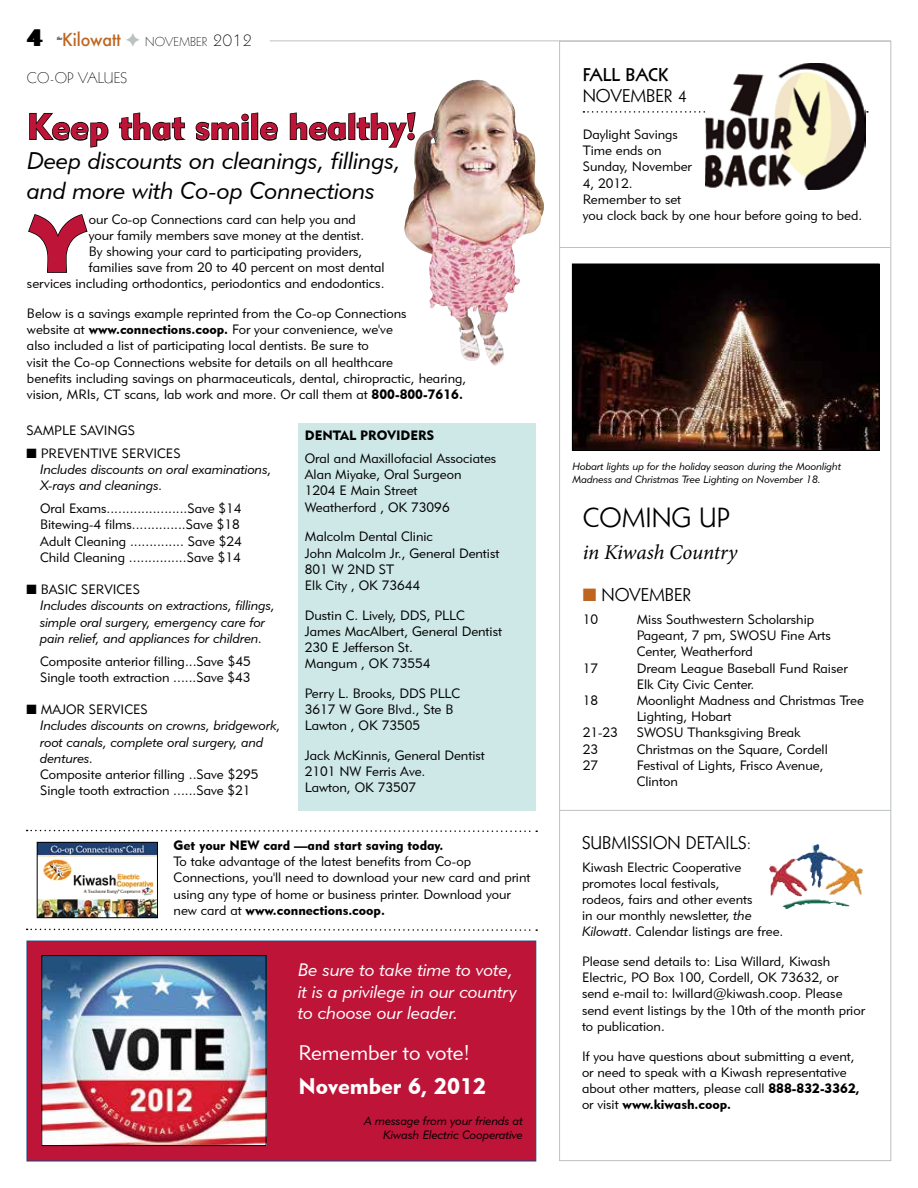
<style>
.page{position:relative;width:918px;height:1188px;background:#fff}
.page>*{position:absolute;margin:0;border:0;box-sizing:border-box;transform-origin:0 0}
.t1{font:900 78.75px "Lithos Pro";color:#be1437}
.t2{font:36px "Geometric 415 BT Black A";color:#be1437}
.t3{font:27px "Geometric 231 BT Roman C";color:#000}
.t4{font:24px/30px "Geometric 415 BT Lite Italic A";color:#000}
.t5{font:24px "Geometric";color:#000}
.t6{font:22.5px "Geometric 415 BT Black A";color:#fff}
.t7{font:italic 21px "Minion Pro";letter-spacing:-.01em;color:#000}
.t8{font:21px "Geometric 415 BT Lite A";color:#fff}
.t9{font:18px/21.6px "Geometric 415 BT Lite Italic A";color:#fff}
.t10{font:18px "Geometric 231 BT Roman C";color:#000}
.t11{font:18px "Geometric 231 BT Bold C";letter-spacing:-.01em;color:#000}
.t12{font:500 17.55px "Futura";color:#bf651f;scale:.92 1}
.t13{font:15px "Geometric 231 BT Light C";color:#000}
.t14{font:13.5px/16.2px "Geometric 415 BT Lite A";color:#000}
.t15{font:13.5px/16.2px "Geometric 415 BT Lite Italic A";color:#000}
.t16{font:13.5px "Geometric 415 BT Black A";color:#000}
.t17{font:12.6px "Geometric 231 BT Light C";color:#000}
.t18{font:12px/14.4px "Geometric 415 BT Lite Italic A";color:#000;text-align:right}
.t19{font:10.5px/12.6px "Geometric 415 BT Lite Italic A";color:#000}
.t20{font:italic 700 condensed 5.1px "Minion Pro";color:#000;scale:.92 1}
.s1{font-size:18px}
.s2{font-family:"Geometric 415 BT Black A"}
.s3{font-family:"Geometric 415 BT Lite A"}
.s4{color:#bf651f}
.s5{font-family:"Geometric 415 BT Lite Italic A"}
.s6{font-family:"Times"}
</style>
<div class="page">
<div style="left:27px;top:941px;width:509px;height:220px;background:#be1437"></div>
<hr style="left:270px;top:40px;width:621px;height:1px;background:#bcc1c2">
<hr style="left:560px;top:810px;width:331px;height:1px;background:#bcc1c2">
<img style="left:769px;top:844px;width:47px;height:52px">
<svg style="left:28px;top:214px;width:60px;height:59px"></svg>
<svg style="left:583px;top:111px;width:285px;height:2px"></svg>
<img style="left:574px;top:266px;width:303px;height:183px">
<div style="left:572px;top:264px;width:307px;height:187px;border:1px solid #000"></div>
<img style="left:706px;top:63px;width:160px;height:126px">
<hr style="left:559px;top:247px;width:331px;height:1px;background:#bcc1c2">
<div style="left:298px;top:423px;width:238px;height:388px;background:#cee7e7"></div>
<svg style="left:29px;top:112px;width:80px;height:36px"></svg>
<svg style="left:119px;top:112px;width:67px;height:29px"></svg>
<svg style="left:195px;top:112px;width:83px;height:29px"></svg>
<svg style="left:289px;top:112px;width:115px;height:36px"></svg>
<img style="left:404px;top:80px;width:114px;height:285px">
<img style="left:43px;top:957px;width:221px;height:187px">
<div style="left:41px;top:955px;width:225px;height:191px;border:1px solid #000"></div>
<img style="left:39px;top:844px;width:117px;height:72px">
<div style="left:37px;top:842px;width:121px;height:76px;border:1px solid #000"></div>
<svg style="left:27px;top:829px;width:510px;height:3px"></svg>
<svg style="left:27px;top:928px;width:510px;height:3px"></svg>
<h3 class="t5" style="left:27px;top:26px;width:18px">4</h3>
<p class="t20" style="left:57px;top:35px;width:8px">the</p>
<p class="t12" style="left:62px;top:27px;width:65px">Kilowatt</p>
<p class="t17" style="left:145px;top:34px;width:109px">NOVEMBER <span class="s1">2012</span></p>
<p class="t13" style="left:27px;top:68px;width:102px">CO-OP VALUES</p>
<h2 class="t2" style="left:27px;top:105px;width:391px">Keep that smile healthy!</h2>
<h3 class="t4" style="left:27px;top:145px;width:376px">Deep discounts on cleanings, fillings, and more with Co-op Connections</h3>
<h1 class="t1" style="left:27px;top:196px;width:63px">Y</h1>
<p class="t14" style="left:89px;top:211px;width:269px">our Co-op Connections card can help you and</p>
<p class="t14" style="left:89px;top:227px;width:277px">your family members save money at the dentist.</p>
<p class="t14" style="left:89px;top:243px;width:275px">By showing your card to participating providers,</p>
<p class="t14" style="left:89px;top:259px;width:297px">families save from 20 to 40 percent on most dental</p>
<p class="t14" style="left:27px;top:275px;width:359px">services including orthodontics, periodontics and endodontics.</p>
<p class="t14" style="left:27px;top:305px;width:441px">Below is a savings example reprinted from the Co-op Connections<br>website at <span class="s2">www.connections.coop.</span> For your convenience, we've<br>also included a list of participating local dentists. Be sure to<br>visit the Co-op Connections website for details on all healthcare<br>benefits including savings on pharmaceuticals, dental, chiropractic, hearing, vision, MRI s, CT scans, lab work and more. Or call them at <span class="s2">800-800-7616.</span></p>
<p class="t14" style="left:27px;top:422px;width:17px">Sample</p>
<p class="t14" style="left:80px;top:422px;width:32px">savings</p>
<p class="t14" style="left:27px;top:445px;width:139px">■ Preve ntive services</p>
<p class="t15" style="left:40px;top:461px;width:233px">Includes discounts on oral examinations,<br>X-rays and cleanings.</p>
<p class="t14" style="left:40px;top:500px;width:203px">Oral Exams.....................Save $14<br>Bitewing-4 films..............Save $18<br>Adult Cleaning .............. Save $24<br>Child Cleaning ...............Save $14</p>
<p class="t14" style="left:27px;top:581px;width:99px">■ Basic services</p>
<p class="t15" style="left:40px;top:597px;width:236px">Includes discounts on extractions, fillings, simple oral surgery, emergency care for pain relief, and appliances for children.</p>
<p class="t14" style="left:40px;top:653px;width:212px">Composite anterior filling...Save $45<br>Single tooth extraction ......Save $43</p>
<p class="t14" style="left:27px;top:701px;width:107px">■Major services</p>
<p class="t15" style="left:40px;top:717px;width:242px">Includes discounts on crowns, bridgework, root canals, complete oral surgery, and dentures.</p>
<p class="t14" style="left:40px;top:766px;width:220px">Composite anterior filling ..Save $295<br>Single tooth extraction ......Save $21</p>
<p class="t16" style="left:305px;top:427px;width:129px">dental providers</p>
<p class="t14" style="left:305px;top:450px;width:193px">Oral and Maxillofacial Associates<br>Alan Miyake, Oral Surgeon<br>1204 E Main Street<br>Weatherford , OK 73096</p>
<p class="t14" style="left:305px;top:528px;width:196px">Malcolm Dental Clinic<br>John Malcolm Jr., General Dentist<br>801 W 2ND ST<br>Elk City , OK 73644</p>
<p class="t14" style="left:305px;top:607px;width:199px">Dustin C. Lively, DDS, PLLC<br>James MacAlbert, General Dentist<br>230 E Jefferson St.<br>Mangum , OK 73554</p>
<p class="t14" style="left:305px;top:685px;width:157px">Perry L. Brooks, DDS PLLC<br>3617 W Gore Blvd., Ste B<br>Lawton , OK 73505</p>
<p class="t14" style="left:305px;top:747px;width:181px">Jack McKinnis, General Dentist<br>2101 NW Ferris Ave.<br>Lawton, OK 73507</p>
<p class="t16" style="left:174px;top:837px;width:271px">Get your N EW card —and start saving today.</p>
<p class="t14" style="left:174px;top:853px;width:358px">To take advantage of the latest benefits from Co-op<br>Connections, you'll need to download your new card and print using any type of home or business printer. Download your</p>
<p class="t16" style="left:174px;top:902px;width:213px"><span class="s3">new card at</span> www.connections.coop.</p>
<h3 class="t9" style="left:298px;top:959px;width:221px">Be sure to take time to vote, it is a privilege in our country to choose our leader.</h3>
<h3 class="t8" style="left:298px;top:1040px;width:173px">Remember to vote!</h3>
<h3 class="t6" style="left:298px;top:1072px;width:189px">November 6, 2012</h3>
<p class="t18" style="left:364px;top:1113px;width:161px">A message from your friends at<br>Kiwash Electric Cooperative</p>
<h3 class="t11" style="left:583px;top:63px;width:87px">FALL BAC K</h3>
<h3 class="t10" style="left:583px;top:85px;width:106px">NOVEMBER 4</h3>
<p class="t14" style="left:583px;top:126px;width:281px">Daylight Savings<br>Time ends on<br>Sunday, November<br>4, 2012.<br>Remember to set<br>you clock back by one hour before going to bed.</p>
<p class="t19" style="left:572px;top:460px;width:270px">Hobart lights up for the holiday season during the Moonlight<br>Madness and Christmas Tree Lighting on November 18.</p>
<h3 class="t3" style="left:583px;top:500px;width:149px">COMING UP</h3>
<h3 class="t7" style="left:583px;top:538px;width:156px">in Kiwash Country</h3>
<h3 class="t10" style="left:583px;top:583px;width:110px"><span class="s4">■</span> NOVEMBER</h3>
<p class="t14" style="left:583px;top:611px;width:17px">10</p>
<p class="t14" style="left:637px;top:611px;width:196px">Miss Southwestern Scholarship<br>Pageant, 7 pm, SWOSU Fine Arts<br>Center, Weatherford</p>
<p class="t14" style="left:583px;top:660px;width:41px">17 D</p>
<p class="t14" style="left:637px;top:660px;width:212px;text-indent:10px">ream League Baseball Fund Raiser<br>Elk City Civic Center.</p>
<p class="t14" style="left:583px;top:692px;width:17px">18</p>
<p class="t14" style="left:637px;top:692px;width:229px">Moonlight Madness and Christmas Tree<br>Lighting, Hobart</p>
<p class="t14" style="left:583px;top:724px;width:37px">21-23</p>
<p class="t14" style="left:637px;top:724px;width:166px">SWOSU Thanksgiving Break</p>
<p class="t14" style="left:583px;top:741px;width:17px">23</p>
<p class="t14" style="left:637px;top:741px;width:193px">Christmas on the Square, Cordell</p>
<p class="t14" style="left:583px;top:757px;width:17px">27</p>
<p class="t14" style="left:637px;top:757px;width:188px">Festival of Lights, Frisco Avenue,<br>Clinton</p>
<h3 class="t10" style="left:582px;top:831px;width:171px">SUBMISSION DETAILS:</h3>
<p class="t14" style="left:582px;top:859px;width:203px">Kiwash Electric Cooperative promotes local festivals,<br>rodeos, fairs and other events<br>in our monthly newsletter, <span class="s5">the<br>Kilowatt</span>. Calendar listings are free.</p>
<p class="t14" style="left:582px;top:953px;width:284px">Please send details to: Lisa Willard, Kiwash Electric, PO Box 100, Cordell, OK 73632, or send e-mail to: lwillard@kiwash.coop. Please send event listings by the 10th of the month prior to publication<span class="s6">.</span></p>
<p class="t14" style="left:582px;top:1048px;width:279px">If you have questions about submitting a event, or need to speak with a Kiwash representative about other matters, please call <span class="s2">888-832-3362,</span></p>
<p class="t16" style="left:582px;top:1096px;width:151px"><span class="s3">or visit</span> www.kiwash.coop.</p>
</div>
